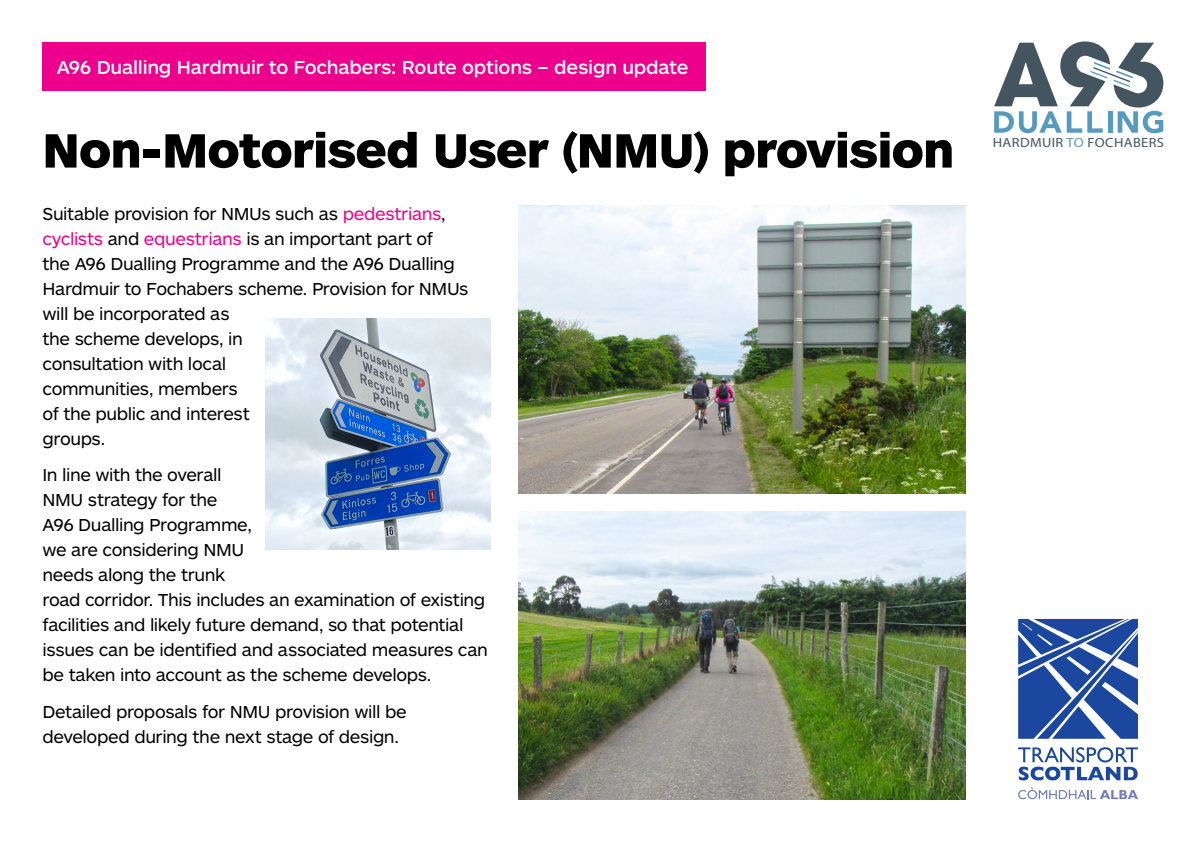
<style>
.page{position:relative;width:1192px;height:842px;background:#fff}
.page>*{position:absolute;margin:0;border:0;box-sizing:border-box;transform-origin:0 0}
.t1{font:900 50px "ARS Maquette Pro";letter-spacing:-.015em;color:#000}
.t2{font:500 19.5px "ARS Maquette Pro";letter-spacing:-.01em;color:#fff}
.t3{font:18px/25px "ARS Maquette Pro";letter-spacing:-.02em;color:#000}
.t4{font:13.3px "Myriad Pro";letter-spacing:.025em;color:#455560;scale:1.09 1}
.s1{color:#ec008c}
.s2{color:#569bbe}
</style>
<div class="page">
<svg style="left:1018px;top:747px;width:120px;height:33px"></svg>
<svg style="left:1018px;top:787px;width:120px;height:12px"></svg>
<svg style="left:1018px;top:619px;width:120px;height:120px"></svg>
<div style="left:43px;top:43px;width:663px;height:48px;background:#ec008c"></div>
<svg style="left:994px;top:41px;width:169px;height:92px"></svg>
<img style="left:518px;top:206px;width:447px;height:287px">
<img style="left:518px;top:512px;width:447px;height:287px">
<img style="left:266px;top:319px;width:224px;height:230px">
<p class="t2" style="left:57px;top:55px;width:633px">A96 Dualling Hardmuir to Fochabers: Route options – design update</p>
<h1 class="t1" style="left:43px;top:118px;width:913px">Non-Motorised User (NMU) provision</h1>
<p class="t3" style="left:43px;top:200px;width:428px">Suitable provision for NMUs such as <span class="s1">pedestrians</span>, <span class="s1">cyclists</span> and <span class="s1">equestrians</span> is an important part of<br>the A96 Dualling Programme and the A96 Dualling<br>Hardmuir to Fochabers scheme. Provision for NMUs will be incorporated as<br>the scheme develops, in<br>consultation with local<br>communities, members<br>of the public and interest<br>groups.</p>
<p class="t3" style="left:43px;top:462px;width:447px">In line with the overall<br>NMU strategy for the<br>A96 Dualling Programme,<br>we are considering NMU<br>needs along the trunk<br>road corridor. This includes an examination of existing facilities and likely future demand, so that potential issues can be identified and associated measures can be taken into account as the scheme develops.</p>
<p class="t3" style="left:43px;top:698px;width:366px">Detailed proposals for NMU provision will be developed during the next stage of design.</p>
<p class="t4" style="left:993px;top:134px;width:159px">HARDMUIR <span class="s2">TO</span> FOCHABERS</p>
</div>
